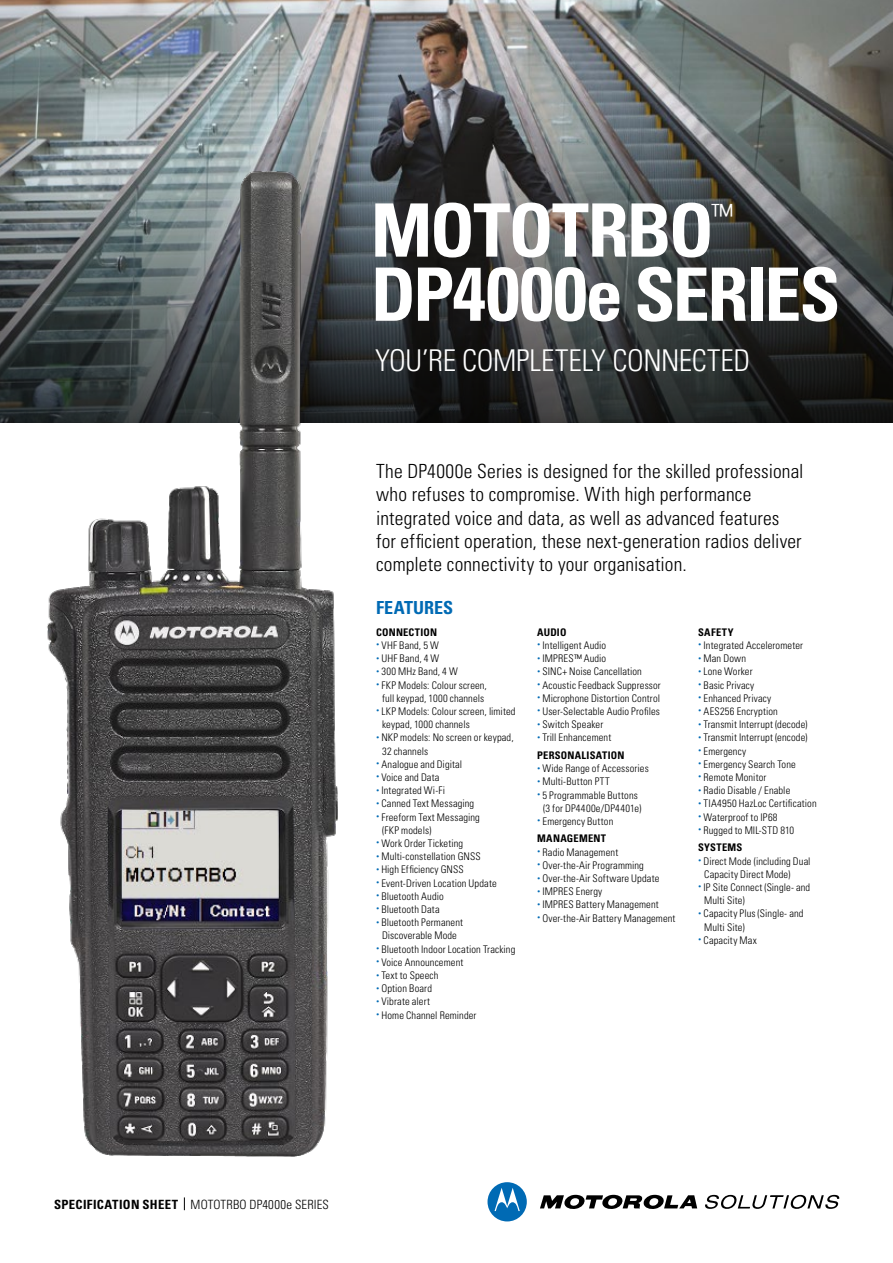
<style>
.page{position:relative;width:893px;height:1263px;background:#fff}
.page>*{position:absolute;margin:0;border:0;box-sizing:border-box;transform-origin:0 0}
.t1{font:700 condensed 73.65px "Univers LT Std";letter-spacing:-.03em;color:#fff}
.t2{font:300 condensed 30px "Univers LT Std";letter-spacing:-.01em;color:#fff}
.t3{font:300 condensed 29.25px "Univers LT Std";color:#fff}
.t4{font:300 condensed 19.5px/23.2px "Univers LT Std";letter-spacing:.01em;color:#000}
.t5{font:700 condensed 18px "Univers LT Std";letter-spacing:.005em;color:#006ab4}
.t6{font:300 condensed 12.75px "Univers";letter-spacing:.015em;color:#000}
.t7{font:300 condensed 10.5px/13.2px "Univers LT Std";letter-spacing:.01em;color:#000}
.t8{font:700 condensed 10.5px "Univers LT Std";letter-spacing:.02em;color:#000}
.s1{font-size:75.9px}
.s2{font-family:"Koz Min Pr 6 N";font-weight:400;font-stretch:normal;font-size:7.5px;color:#006ab4}
.s3{font-weight:700}
.s4{font-family:"Univers LT Std";font-weight:700}
</style>
<div class="page">
<img style="left:0;top:0;width:893px;height:50px">
<svg style="left:0;top:50px;width:893px;height:372px;background:#535757"></svg>
<svg style="left:540px;top:1195px;width:157px;height:14px"></svg>
<svg style="left:487px;top:1182px;width:40px;height:39px"></svg>
<svg style="left:705px;top:1195px;width:134px;height:14px"></svg>
<img style="left:38px;top:150px;width:314px;height:1007px">
<svg style="left:184px;top:1197px;width:1px;height:13px"></svg>
<h1 class="t1" style="left:371px;top:185px;width:344px">MOTOTRBO</h1>
<h3 class="t3" style="left:711px;top:197px;width:23px">™</h3>
<h1 class="t1" style="left:371px;top:249px;width:471px">DP<span class="s1">4000</span>e SERIES</h1>
<h2 class="t2" style="left:375px;top:343px;width:377px">YOU’RE COMPLETELY CONNECTED</h2>
<p class="t4" style="left:376px;top:460px;width:429px">The DP4000e Series is designed for the skilled professional who refuses to compromise. With high performance integrated voice and data, as well as advanced features for efficient operation, these next-generation radios deliver complete connectivity to your organisation.</p>
<h3 class="t5" style="left:376px;top:597px;width:79px">FEATURES</h3>
<p class="t8" style="left:376px;top:626px;width:63px">CONNECTION</p>
<p class="t7" style="left:376px;top:639px;width:64px"><span class="s2">•</span> VHF Band, 5 W</p>
<p class="t7" style="left:376px;top:652px;width:65px"><span class="s2">•</span> UHF Band, 4 W</p>
<p class="t7" style="left:376px;top:665px;width:83px"><span class="s2">•</span> 300 MHz Band, 4 W</p>
<p class="t7" style="left:376px;top:678px;width:112px;text-align:center"><span class="s2">•</span> FKP Models: Colour screen, full keypad, 1000 channels</p>
<p class="t7" style="left:382px;top:705px;width:135px;text-indent:-6px"><span class="s2">•</span> LKP Models: Colour screen, limited keypad, 1000 channels</p>
<p class="t7" style="left:382px;top:731px;width:133px;text-indent:-6px"><span class="s2">•</span> NKP models: No screen or keypad,<br>32 channels</p>
<p class="t7" style="left:376px;top:757px;width:88px"><span class="s2">•</span> Analogue and Digital</p>
<p class="t7" style="left:376px;top:771px;width:65px"><span class="s2">•</span> Voice and Data</p>
<p class="t7" style="left:376px;top:784px;width:71px"><span class="s2">•</span> Integrated Wi-Fi</p>
<p class="t7" style="left:376px;top:797px;width:100px"><span class="s2">•</span> Canned Text Messaging</p>
<p class="t7" style="left:382px;top:810px;width:99px;text-indent:-6px"><span class="s2">•</span> Freeform Text Messaging (FKP models)</p>
<p class="t7" style="left:376px;top:837px;width:89px"><span class="s2">•</span> Work Order Ticketing</p>
<p class="t7" style="left:376px;top:850px;width:106px"><span class="s2">•</span> Multi-constellation GNSS</p>
<p class="t7" style="left:376px;top:863px;width:89px"><span class="s2">•</span> High Efficiency GNSS</p>
<p class="t7" style="left:376px;top:876px;width:122px"><span class="s2">•</span> Event-Driven Location Update</p>
<p class="t7" style="left:376px;top:889px;width:69px"><span class="s2">•</span> Bluetooth Audio</p>
<p class="t7" style="left:376px;top:903px;width:65px"><span class="s2">•</span> Bluetooth Data</p>
<p class="t7" style="left:376px;top:916px;width:89px;text-align:center"><span class="s2">•</span> Bluetooth Permanent<br>Discoverable Mode</p>
<p class="t7" style="left:376px;top:942px;width:141px"><span class="s2">•</span> Bluetooth Indoor Location Tracking</p>
<p class="t7" style="left:376px;top:955px;width:89px"><span class="s2">•</span> Voice Announcement</p>
<p class="t7" style="left:376px;top:969px;width:64px"><span class="s2">•</span> Text to Speech</p>
<p class="t7" style="left:376px;top:982px;width:57px"><span class="s2">•</span> Option Board</p>
<p class="t7" style="left:376px;top:995px;width:55px"><span class="s2">•</span> Vibrate alert</p>
<p class="t7" style="left:376px;top:1008px;width:102px"><span class="s2">•</span> Home Channel Reminder</p>
<p class="t8" style="left:537px;top:626px;width:31px">AUDIO</p>
<p class="t7" style="left:537px;top:639px;width:71px"><span class="s2">•</span> Intelligent Audio</p>
<p class="t7" style="left:537px;top:652px;width:71px"><span class="s2">•</span> IMPRES™ Audio</p>
<p class="t7" style="left:537px;top:665px;width:106px"><span class="s2">•</span> SINC+ Noise Cancellation</p>
<p class="t7" style="left:537px;top:678px;width:125px"><span class="s2">•</span> Acoustic Feedback Suppressor</p>
<p class="t7" style="left:537px;top:691px;width:124px"><span class="s2">•</span> Microphone Distortion Control</p>
<p class="t7" style="left:537px;top:705px;width:124px"><span class="s2">•</span> User-Selectable Audio Profiles</p>
<p class="t7" style="left:537px;top:718px;width:68px"><span class="s2">•</span> Switch Speaker</p>
<p class="t7" style="left:537px;top:729px;width:89px;line-height:17.5px"><span class="s2">•</span> Trill Enhancement<br><span class="s3">PERSONALISATION</span></p>
<p class="t7" style="left:537px;top:762px;width:113px"><span class="s2">•</span> Wide Range of Accessories</p>
<p class="t7" style="left:537px;top:775px;width:74px"><span class="s2">•</span> Multi-Button PTT</p>
<p class="t7" style="left:537px;top:788px;width:106px;text-align:center"><span class="s2">•</span> 5 Programmable Buttons (3 for DP4400e/DP4401e)</p>
<p class="t7" style="left:537px;top:812px;width:78px;line-height:17.5px"><span class="s2">•</span> Emergency Button<br><span class="s3">MANAGEMENT</span></p>
<p class="t7" style="left:537px;top:845px;width:83px"><span class="s2">•</span> Radio Management</p>
<p class="t7" style="left:537px;top:858px;width:108px"><span class="s2">•</span> Over-the-Air Programming</p>
<p class="t7" style="left:537px;top:872px;width:124px"><span class="s2">•</span> Over-the-Air Software Update</p>
<p class="t7" style="left:537px;top:885px;width:67px"><span class="s2">•</span> IMPRES Energy</p>
<p class="t7" style="left:537px;top:898px;width:123px"><span class="s2">•</span> IMPRES Battery Management</p>
<p class="t7" style="left:537px;top:911px;width:140px"><span class="s2">•</span> Over-the-Air Battery Management</p>
<p class="t8" style="left:698px;top:626px;width:37px">SAFETY</p>
<p class="t7" style="left:698px;top:639px;width:106px"><span class="s2">•</span> Integrated Accelerometer</p>
<p class="t7" style="left:698px;top:652px;width:49px"><span class="s2">•</span> Man Down</p>
<p class="t7" style="left:698px;top:665px;width:56px"><span class="s2">•</span> Lone Worker</p>
<p class="t7" style="left:698px;top:678px;width:58px"><span class="s2">•</span> Basic Privacy</p>
<p class="t7" style="left:698px;top:691px;width:75px"><span class="s2">•</span> Enhanced Privacy</p>
<p class="t7" style="left:698px;top:705px;width:81px"><span class="s2">•</span> AES256 Encryption</p>
<p class="t7" style="left:698px;top:718px;width:111px"><span class="s2">•</span> Transmit Interrupt (decode)</p>
<p class="t7" style="left:698px;top:731px;width:111px"><span class="s2">•</span> Transmit Interrupt (encode)</p>
<p class="t7" style="left:698px;top:744px;width:49px"><span class="s2">•</span> Emergency</p>
<p class="t7" style="left:698px;top:757px;width:99px"><span class="s2">•</span> Emergency Search Tone</p>
<p class="t7" style="left:698px;top:771px;width:70px"><span class="s2">•</span> Remote Monitor</p>
<p class="t7" style="left:698px;top:784px;width:94px"><span class="s2">•</span> Radio Disable / Enable</p>
<p class="t7" style="left:698px;top:797px;width:120px"><span class="s2">•</span> TIA4950 HazLoc Certification</p>
<p class="t7" style="left:698px;top:810px;width:81px"><span class="s2">•</span> Waterproof to IP68</p>
<p class="t7" style="left:698px;top:821px;width:98px;line-height:17.5px"><span class="s2">•</span> Rugged to MIL-STD 810<br><span class="s3">SYSTEMS</span></p>
<p class="t7" style="left:704px;top:854px;width:108px;text-indent:-6px"><span class="s2">•</span> Direct Mode (including Dual<br>Capacity Direct Mode)</p>
<p class="t7" style="left:704px;top:881px;width:108px;text-indent:-6px"><span class="s2">•</span> IP Site Connect (Single- and<br>Multi Site)</p>
<p class="t7" style="left:704px;top:907px;width:101px;text-indent:-6px"><span class="s2">•</span> Capacity Plus (Single- and<br>Multi Site)</p>
<p class="t7" style="left:698px;top:933px;width:60px"><span class="s2">•</span> Capacity Max</p>
<p class="t6" style="left:54px;top:1196px;width:276px"><span class="s4">SPECIFICATION SHEET</span> MOTOTRBO DP4000e SERIES</p>
</div>
